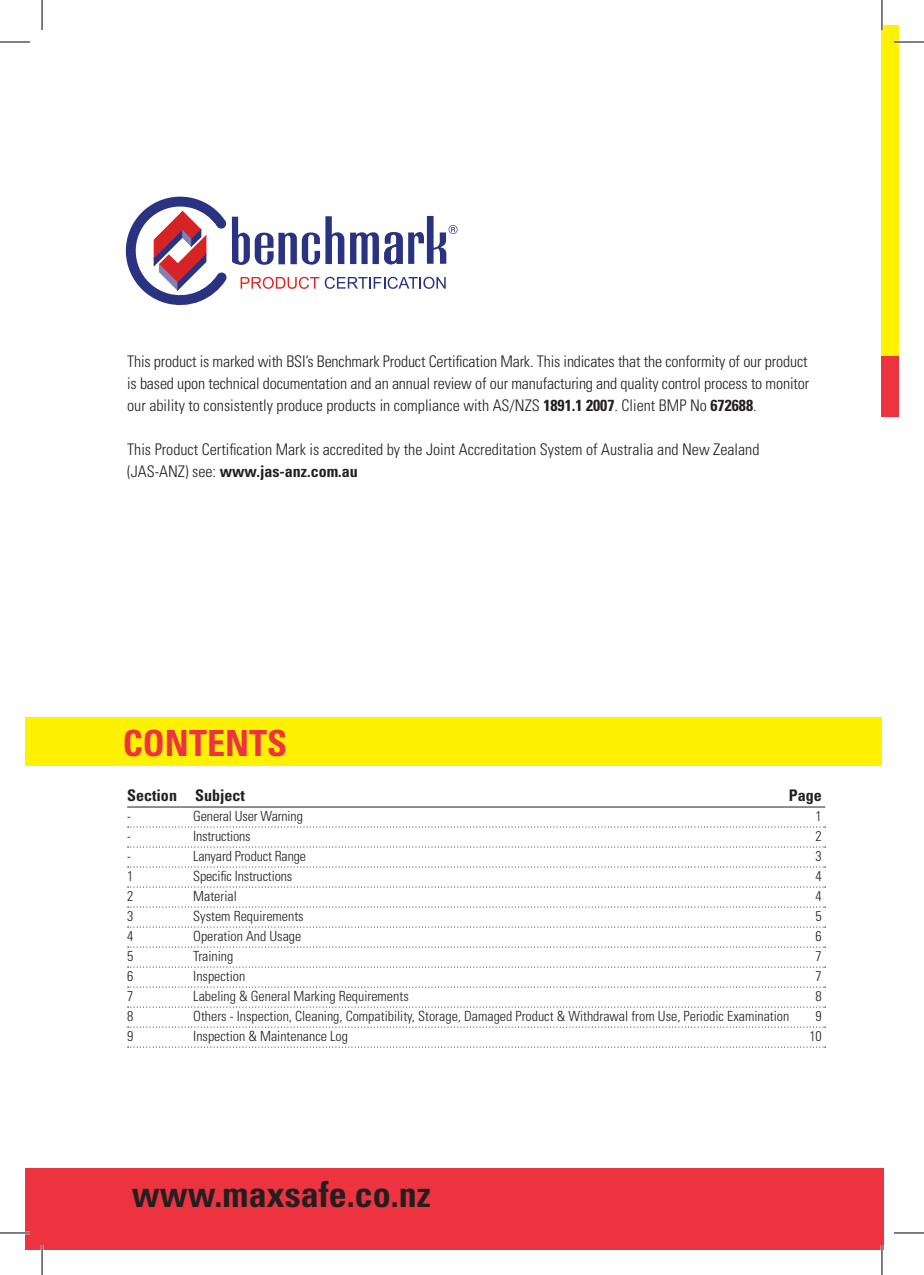
<style>
.page{position:relative;width:924px;height:1275px;background:#fff}
.page>*{position:absolute;margin:0;border:0;box-sizing:border-box;transform-origin:0 0}
.t1{font:700 condensed 36px "Univers";color:#231f20}
.t2{font:700 condensed 36px "Univers";color:#ee3340}
.t3{font:300 condensed 16px/22px "Univers";color:#231f20;text-align:justify}
.t4{font:700 condensed 16px "Univers";color:#231f20}
.t5{font:300 condensed 14px "Univers";color:#231f20}
.s1{font-weight:700}
</style>
<div class="page">
<div style="left:25px;top:1168px;width:858px;height:82px;background:#ee3340"></div>
<div style="left:25px;top:717px;width:856px;height:49px;background:#fff101"></div>
<hr style="left:127px;top:806px;width:697px;height:1px;background:#231f20">
<svg style="left:128px;top:826px;width:697px;height:1px"></svg>
<svg style="left:128px;top:846px;width:697px;height:1px"></svg>
<svg style="left:128px;top:866px;width:697px;height:1px"></svg>
<svg style="left:128px;top:886px;width:697px;height:1px"></svg>
<svg style="left:128px;top:906px;width:697px;height:1px"></svg>
<svg style="left:128px;top:926px;width:697px;height:1px"></svg>
<svg style="left:128px;top:946px;width:697px;height:1px"></svg>
<svg style="left:128px;top:966px;width:697px;height:1px"></svg>
<svg style="left:128px;top:986px;width:697px;height:1px"></svg>
<svg style="left:128px;top:1006px;width:697px;height:1px"></svg>
<svg style="left:128px;top:1026px;width:697px;height:1px"></svg>
<svg style="left:128px;top:1046px;width:697px;height:1px"></svg>
<div style="left:881px;top:25px;width:17px;height:332px;background:#fff101"></div>
<div style="left:881px;top:357px;width:17px;height:60px;background:#ee3340"></div>
<svg style="left:125px;top:196px;width:332px;height:110px"></svg>
<hr style="left:893px;top:41px;width:30px;height:2px;background:#fff">
<hr style="left:0;top:1231px;width:30px;height:3px;background:#fff">
<hr style="left:41px;top:1245px;width:2px;height:30px;background:#fff">
<hr style="left:880px;top:1245px;width:2px;height:30px;background:#fff">
<hr style="left:0;top:42px;width:30px;height:1px;background:#000">
<hr style="left:893px;top:42px;width:30px;height:1px;background:#000">
<hr style="left:0;top:1232px;width:30px;height:1px;background:#000">
<hr style="left:893px;top:1232px;width:30px;height:1px;background:#000">
<hr style="left:42px;top:0;width:1px;height:30px;background:#000">
<hr style="left:42px;top:1245px;width:1px;height:30px;background:#000">
<hr style="left:881px;top:0;width:1px;height:30px;background:#000">
<hr style="left:881px;top:1245px;width:1px;height:30px;background:#000">
<p class="t3" style="left:127px;top:350px;width:683px">This product is marked with BSI’s Benchmark Product Certification Mark. This indicates that the conformity of our product is based upon technical documentation and an annual review of our manufacturing and quality control process to monitor our ability to consistently produce products in compliance with AS/NZS <span class="s1">1891.1 2007</span>. Client BMP No <span class="s1">672688</span>.</p>
<p class="t3" style="left:127px;top:438px;width:633px">This Product Certification Mark is accredited by the Joint Accreditation System of Australia and New Zealand (JAS-ANZ) see: <span class="s1">www.jas-anz.com.au</span></p>
<h1 class="t2" style="left:123px;top:720px;width:166px">CONTENTS</h1>
<p class="t4" style="left:127px;top:785px;width:119px">Section Subject</p>
<p class="t4" style="left:788px;top:785px;width:34px">Page</p>
<p class="t5" style="left:127px;top:807px;width:5px">-</p>
<p class="t5" style="left:193px;top:807px;width:111px">General User Warning</p>
<p class="t5" style="left:815px;top:807px;width:8px">1</p>
<p class="t5" style="left:127px;top:827px;width:5px">-</p>
<p class="t5" style="left:193px;top:827px;width:59px">Instructions</p>
<p class="t5" style="left:815px;top:827px;width:8px">2</p>
<p class="t5" style="left:127px;top:847px;width:5px">-</p>
<p class="t5" style="left:193px;top:847px;width:114px">Lanyard Product Range</p>
<p class="t5" style="left:815px;top:847px;width:8px">3</p>
<p class="t5" style="left:127px;top:867px;width:8px">1</p>
<p class="t5" style="left:193px;top:867px;width:100px">Specific Instructions</p>
<p class="t5" style="left:815px;top:867px;width:8px">4</p>
<p class="t5" style="left:127px;top:887px;width:8px">2</p>
<p class="t5" style="left:193px;top:887px;width:45px">Material</p>
<p class="t5" style="left:815px;top:887px;width:8px">4</p>
<p class="t5" style="left:127px;top:907px;width:8px">3</p>
<p class="t5" style="left:193px;top:907px;width:112px">System Requirements</p>
<p class="t5" style="left:815px;top:907px;width:8px">5</p>
<p class="t5" style="left:127px;top:927px;width:8px">4</p>
<p class="t5" style="left:193px;top:927px;width:110px">Operation And Usage</p>
<p class="t5" style="left:815px;top:927px;width:8px">6</p>
<p class="t5" style="left:127px;top:947px;width:8px">5</p>
<p class="t5" style="left:193px;top:947px;width:42px">Training</p>
<p class="t5" style="left:815px;top:947px;width:8px">7</p>
<p class="t5" style="left:127px;top:967px;width:8px">6</p>
<p class="t5" style="left:193px;top:967px;width:54px">Inspection</p>
<p class="t5" style="left:815px;top:967px;width:8px">7</p>
<p class="t5" style="left:127px;top:987px;width:8px">7</p>
<p class="t5" style="left:193px;top:987px;width:217px">Labeling &amp; General Marking Requirements</p>
<p class="t5" style="left:815px;top:987px;width:8px">8</p>
<p class="t5" style="left:127px;top:1007px;width:8px">8</p>
<p class="t5" style="left:193px;top:1007px;width:597px">Others - Inspection, Cleaning, Compatibility, Storage, Damaged Product &amp; Withdrawal from Use, Periodic Examination</p>
<p class="t5" style="left:815px;top:1007px;width:8px">9</p>
<p class="t5" style="left:127px;top:1027px;width:8px">9</p>
<p class="t5" style="left:193px;top:1027px;width:156px">Inspection &amp; Maintenance Log</p>
<p class="t5" style="left:809px;top:1027px;width:14px">10</p>
<h1 class="t1" style="left:132px;top:1172px;width:300px">www.maxsafe.co.nz</h1>
</div>
